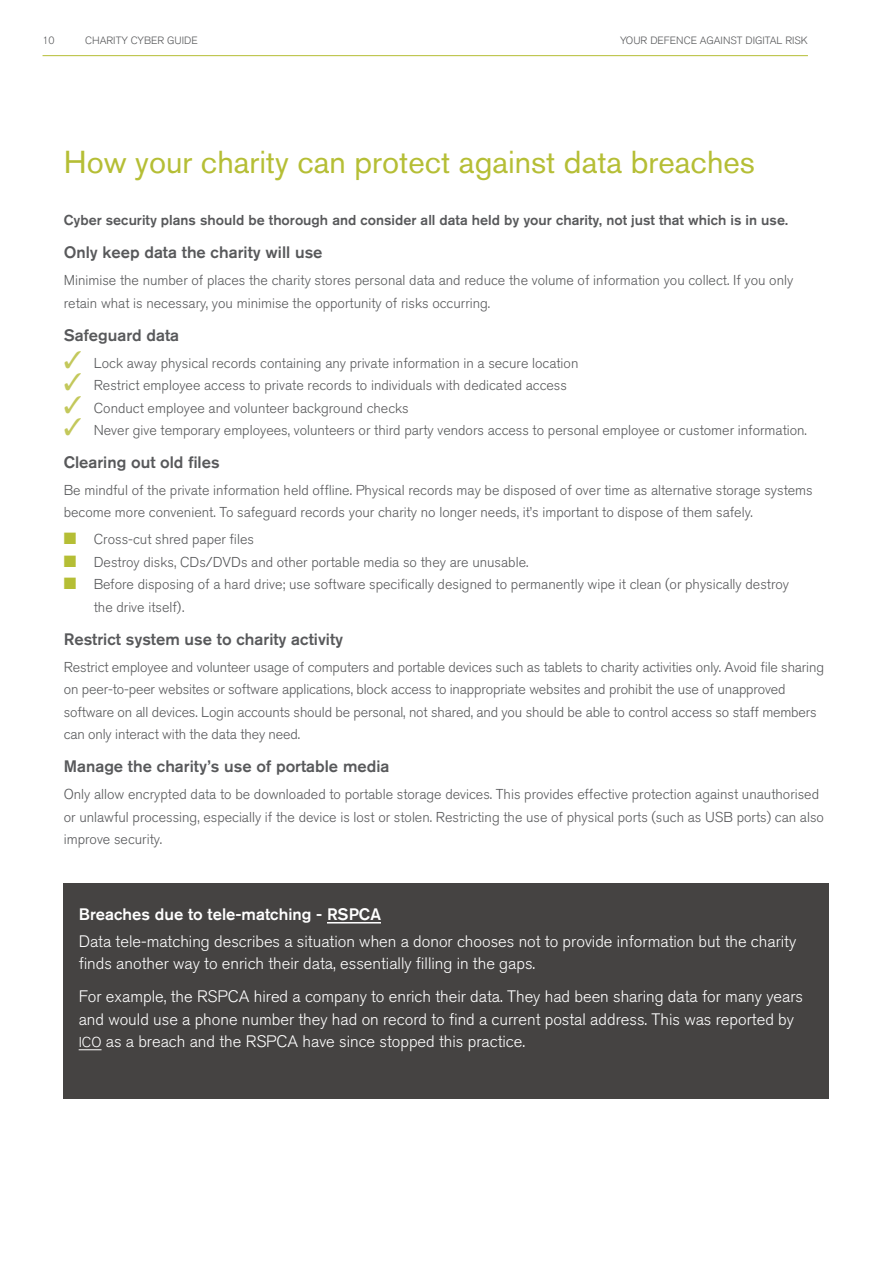
<style>
.page{position:relative;width:893px;height:1263px;background:#fff}
.page>*{position:absolute;margin:0;border:0;box-sizing:border-box;transform-origin:0 0}
.t1{font:31.5px "Akzidenz Grotesk BQ";color:#b5be35}
.t2{font:300 16.5px/22.5px "Akzidenz Grotesk BQ";color:#fff}
.t3{font:500 16.5px "Akzidenz Grotesk BQ";color:#58595b}
.t4{font:500 16.5px "Akzidenz Grotesk BQ";color:#fff}
.t5{font:300 14.25px/22.5px "Akzidenz Grotesk BQ";color:#58595b}
.t6{font:500 14.25px "Akzidenz Grotesk BQ";color:#58595b}
.t7{font:300 10.5px "Akzidenz Grotesk BQ";color:#58595b}
.s1{color:#c3c85b}
.s2{color:#b5be35}
.s3{font-size:14.25px}
</style>
<div class="page">
<hr style="left:43px;top:55px;width:765px;height:1px;background:#b5be35">
<div style="left:64px;top:883px;width:765px;height:216px;background:#454342"></div>
<hr style="left:327px;top:922px;width:54px;height:1px;background:#fff">
<svg style="left:79px;top:1049px;width:23px;height:1px"></svg>
<p class="t7" style="left:43px;top:34px;width:14px">10</p>
<p class="t7" style="left:85px;top:34px;width:114px">CHARITY CYBER GUIDE</p>
<p class="t7" style="left:620px;top:34px;width:189px">YOUR DEFENCE AGAINST DIGITAL RISK</p>
<h1 class="t1" style="left:64px;top:143px;width:693px">How your charity can protect against data breaches</h1>
<p class="t6" style="left:64px;top:212px;width:726px">Cyber security plans should be thorough and consider all data held by your charity, not just that which is in use.</p>
<p class="t3" style="left:64px;top:242px;width:260px">Only keep data the charity will use</p>
<p class="t5" style="left:64px;top:269px;width:731px">Minimise the number of places the charity stores personal data and reduce the volume of information you collect. If you only retain what is necessary, you minimise the opportunity of risks occurring.</p>
<p class="t3" style="left:64px;top:325px;width:117px">Safeguard data</p>
<p class="t5" style="left:64px;top:352px;width:516px"><span class="s1">✓</span> Lock away physical records containing any private information in a secure location</p>
<p class="t5" style="left:64px;top:374px;width:505px"><span class="s1">✓</span> Restrict employee access to private records to individuals with dedicated access</p>
<p class="t5" style="left:64px;top:397px;width:347px"><span class="s1">✓</span> Conduct employee and volunteer background checks</p>
<p class="t5" style="left:64px;top:419px;width:745px"><span class="s1">✓</span> Never give temporary employees, volunteers or third party vendors access to personal employee or customer information.</p>
<p class="t3" style="left:64px;top:452px;width:157px">Clearing out old files</p>
<p class="t5" style="left:64px;top:479px;width:750px">Be mindful of the private information held offline. Physical records may be disposed of over time as alternative storage systems become more convenient. To safeguard records your charity no longer needs, it’s important to dispose of them safely.</p>
<p class="t5" style="left:64px;top:528px;width:192px"><span class="s2">■</span> Cross-cut shred paper files</p>
<p class="t5" style="left:64px;top:551px;width:466px"><span class="s2">■</span> Destroy disks, CDs/DVDs and other portable media so they are unusable.</p>
<p class="t5" style="left:94px;top:573px;width:697px;text-indent:-30px"><span class="s2">■</span> Before disposing of a hard drive; use software specifically designed to permanently wipe it clean (or physically destroy the drive itself).</p>
<p class="t3" style="left:64px;top:629px;width:281px">Restrict system use to charity activity</p>
<p class="t5" style="left:64px;top:656px;width:762px">Restrict employee and volunteer usage of computers and portable devices such as tablets to charity activities only. Avoid file sharing on peer-to-peer websites or software applications, block access to inappropriate websites and prohibit the use of unapproved software on all devices. Login accounts should be personal, not shared, and you should be able to control access so staff members can only interact with the data they need.</p>
<p class="t3" style="left:64px;top:756px;width:327px">Manage the charity’s use of portable media</p>
<p class="t5" style="left:64px;top:783px;width:762px">Only allow encrypted data to be downloaded to portable storage devices. This provides effective protection against unauthorised or unlawful processing, especially if the device is lost or stolen. Restricting the use of physical ports (such as USB ports) can also improve security.</p>
<p class="t4" style="left:79px;top:904px;width:304px">Breaches due to tele-matching - RSPCA</p>
<p class="t2" style="left:79px;top:930px;width:719px">Data tele-matching describes a situation when a donor chooses not to provide information but the charity finds another way to enrich their data, essentially filling in the gaps.</p>
<p class="t2" style="left:79px;top:986px;width:726px">For example, the RSPCA hired a company to enrich their data. They had been sharing data for many years and would use a phone number they had on record to find a current postal address. This was reported by<br><span class="s3">ICO</span> as a breach and the RSPCA have since stopped this practice.</p>
</div>
